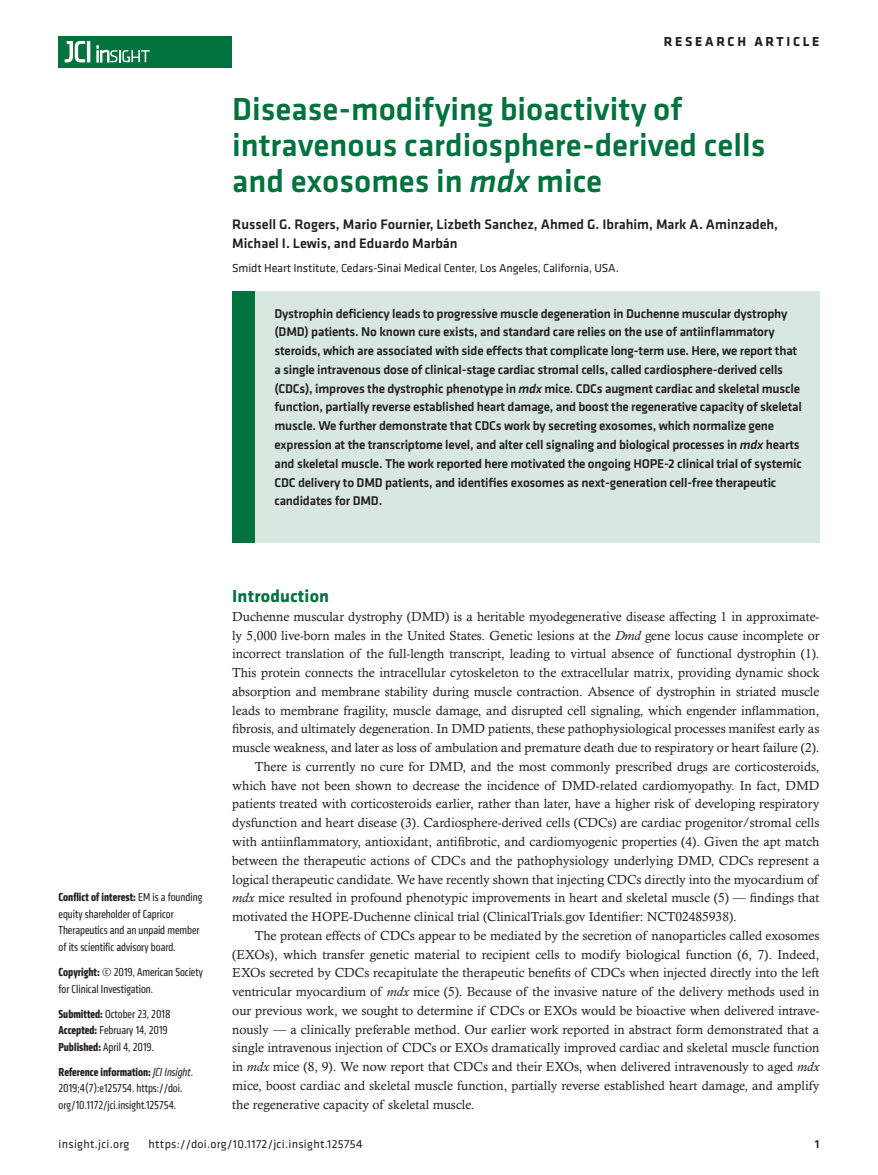
<style>
.page{position:relative;width:878px;height:1175px;background:#fff}
.page>*{position:absolute;margin:0;border:0;box-sizing:border-box;transform-origin:0 0}
.t1{font:500 33px/36px "Klavika Basic";color:#00723e}
.t2{font:700 18px "Klavika";letter-spacing:.01em;color:#00723e}
.t3{font:500 14.25px/19.5px "Klavika Basic";color:#231f20}
.t4{font:700 13.5px "Klavika Basic";letter-spacing:.2em;color:#231f20}
.t5{font:13.2px "Calisto MT Std";color:#231f20}
.t6{font:500 13.2px/18.8px "Klavika Basic";letter-spacing:-.015em;color:#231f20}
.t7{font:condensed 12px/16.5px "Klavika";color:#231f20}
.t8{font:12px "Klavika";letter-spacing:-.01em;color:#231f20}
.t9{font:12px "Klavika Basic";letter-spacing:.025em;color:#231f20}
.t10{font:500 12px "Klavika Basic";color:#231f20}
.s1{font-style:italic}
.s2{font-weight:700}
</style>
<div class="page">
<div style="left:59px;top:36px;width:173px;height:31px;background:#00723e"></div>
<hr style="left:87px;top:41px;width:3px;height:21px;background:#fff">
<svg style="left:64px;top:41px;width:21px;height:22px"></svg>
<svg style="left:97px;top:46px;width:53px;height:16px"></svg>
<div style="left:232px;top:291px;width:587px;height:252px;background:#d8e8df"></div>
<div style="left:232px;top:291px;width:22px;height:252px;background:#00723e"></div>
<p class="t4" style="left:663px;top:32px;width:157px">RESEARCH ARTICLE</p>
<h1 class="t1" style="left:232px;top:91px;width:534px">Disease-modifying bioactivity of intravenous cardiosphere-derived cells and exosomes in <span class="s1">mdx</span> mice</h1>
<p class="t3" style="left:232px;top:214px;width:547px">Russell G. Rogers, Mario Fournier, Lizbeth Sanchez, Ahmed G. Ibrahim, Mark A. Aminzadeh,<br>Michael I. Lewis, and Eduardo Marbán</p>
<p class="t8" style="left:232px;top:260px;width:388px">Smidt Heart Institute, Cedars-Sinai Medical Center, Los Angeles, California, USA.</p>
<p class="t6" style="left:274px;top:303px;width:529px">Dystrophin deficiency leads to progressive muscle degeneration in Duchenne muscular dystrophy (DMD) patients. No known cure exists, and standard care relies on the use of antiinflammatory steroids, which are associated with side effects that complicate long-term use. Here, we report that a single intravenous dose of clinical-stage cardiac stromal cells, called cardiosphere-derived cells (CDCs), improves the dystrophic phenotype in <span class="s1">mdx</span> mice. CDCs augment cardiac and skeletal muscle function, partially reverse established heart damage, and boost the regenerative capacity of skeletal muscle. We further demonstrate that CDCs work by secreting exosomes, which normalize gene expression at the transcriptome level, and alter cell signaling and biological processes in <span class="s1">mdx</span> hearts and skeletal muscle. The work reported here motivated the ongoing HOPE-2 clinical trial of systemic CDC delivery to DMD patients, and identifies exosomes as next-generation cell-free therapeutic candidates for DMD.</p>
<p class="t7" style="left:59px;top:889px;width:145px"><span class="s2">Conflict of interest:</span> EM is a founding equity shareholder of Capricor Therapeutics and an unpaid member of its scientific advisory board.</p>
<p class="t7" style="left:59px;top:963px;width:146px"><span class="s2">Copyright:</span> © 2019, American Society for Clinical Investigation.</p>
<p class="t7" style="left:59px;top:1005px;width:113px"><span class="s2">Submitted:</span> October 23, 2018<br><span class="s2">Accepted:</span> February 14, 2019<br><span class="s2">Published:</span> April 4, 2019.</p>
<p class="t7" style="left:59px;top:1063px;width:136px"><span class="s2">Reference information:</span> <span class="s1">JCI Insight</span>.<br>2019;4(7):e125754. https://doi. org/10.1172/jci.insight.125754.</p>
<h2 class="t2" style="left:232px;top:583px;width:98px">Introduction</h2>
<p class="t5" style="left:232px;top:608px;width:588px">Duchenne muscular dystrophy (DMD) is a heritable myodegenerative disease affecting 1 in approximate-</p>
<p class="t5" style="left:232px;top:627px;width:588px">ly 5,000 live-born males in the United States. Genetic lesions at the <span class="s1">Dmd</span> gene locus cause incomplete or</p>
<p class="t5" style="left:232px;top:646px;width:588px">incorrect translation of the full-length transcript, leading to virtual absence of functional dystrophin (1).</p>
<p class="t5" style="left:232px;top:665px;width:588px">This protein connects the intracellular cytoskeleton to the extracellular matrix, providing dynamic shock</p>
<p class="t5" style="left:232px;top:683px;width:588px">absorption and membrane stability during muscle contraction. Absence of dystrophin in striated muscle</p>
<p class="t5" style="left:232px;top:702px;width:588px">leads to membrane fragility, muscle damage, and disrupted cell signaling, which engender inflammation,</p>
<p class="t5" style="left:232px;top:721px;width:588px">fibrosis, and ultimately degeneration. In DMD patients, these pathophysiological processes manifest early as</p>
<p class="t5" style="left:232px;top:740px;width:588px">muscle weakness, and later as loss of ambulation and premature death due to respiratory or heart failure (2).</p>
<p class="t5" style="left:255px;top:759px;width:566px">There is currently no cure for DMD, and the most commonly prescribed drugs are corticosteroids,</p>
<p class="t5" style="left:232px;top:777px;width:588px">which have not been shown to decrease the incidence of DMD-related cardiomyopathy. In fact, DMD</p>
<p class="t5" style="left:232px;top:796px;width:588px">patients treated with corticosteroids earlier, rather than later, have a higher risk of developing respiratory</p>
<p class="t5" style="left:232px;top:815px;width:588px">dysfunction and heart disease (3). Cardiosphere-derived cells (CDCs) are cardiac progenitor/stromal cells</p>
<p class="t5" style="left:232px;top:834px;width:588px">with antiinflammatory, antioxidant, antifibrotic, and cardiomyogenic properties (4). Given the apt match</p>
<p class="t5" style="left:232px;top:852px;width:588px">between the therapeutic actions of CDCs and the pathophysiology underlying DMD, CDCs represent a</p>
<p class="t5" style="left:232px;top:871px;width:587px">logical therapeutic candidate. We have recently shown that injecting CDCs directly into the myocardium of</p>
<p class="t5" style="left:232px;top:890px;width:588px"><span class="s1">mdx</span> mice resulted in profound phenotypic improvements in heart and skeletal muscle (5) — findings that</p>
<p class="t5" style="left:232px;top:909px;width:506px">motivated the HOPE-Duchenne clinical trial (ClinicalTrials.gov Identifier: NCT02485938).</p>
<p class="t5" style="left:255px;top:927px;width:566px">The protean effects of CDCs appear to be mediated by the secretion of nanoparticles called exosomes</p>
<p class="t5" style="left:232px;top:946px;width:588px">(EXOs), which transfer genetic material to recipient cells to modify biological function (6, 7). Indeed,</p>
<p class="t5" style="left:232px;top:965px;width:588px">EXOs secreted by CDCs recapitulate the therapeutic benefits of CDCs when injected directly into the left</p>
<p class="t5" style="left:232px;top:984px;width:588px">ventricular myocardium of <span class="s1">mdx</span> mice (5). Because of the invasive nature of the delivery methods used in</p>
<p class="t5" style="left:232px;top:1002px;width:588px">our previous work, we sought to determine if CDCs or EXOs would be bioactive when delivered intrave-</p>
<p class="t5" style="left:232px;top:1021px;width:588px">nously — a clinically preferable method. Our earlier work reported in abstract form demonstrated that a</p>
<p class="t5" style="left:232px;top:1040px;width:588px">single intravenous injection of CDCs or EXOs dramatically improved cardiac and skeletal muscle function</p>
<p class="t5" style="left:232px;top:1059px;width:588px">in <span class="s1">mdx</span> mice (8, 9). We now report that CDCs and their EXOs, when delivered intravenously to aged <span class="s1">mdx</span></p>
<p class="t5" style="left:232px;top:1077px;width:588px">mice, boost cardiac and skeletal muscle function, partially reverse established heart damage, and amplify</p>
<p class="t5" style="left:232px;top:1096px;width:244px">the regenerative capacity of skeletal muscle.</p>
<p class="t9" style="left:58px;top:1135px;width:72px">insight.jci.org</p>
<p class="t9" style="left:148px;top:1135px;width:215px">https://doi.org/10.1172/jci.insight.125754</p>
<p class="t10" style="left:814px;top:1135px;width:6px">1</p>
</div>
